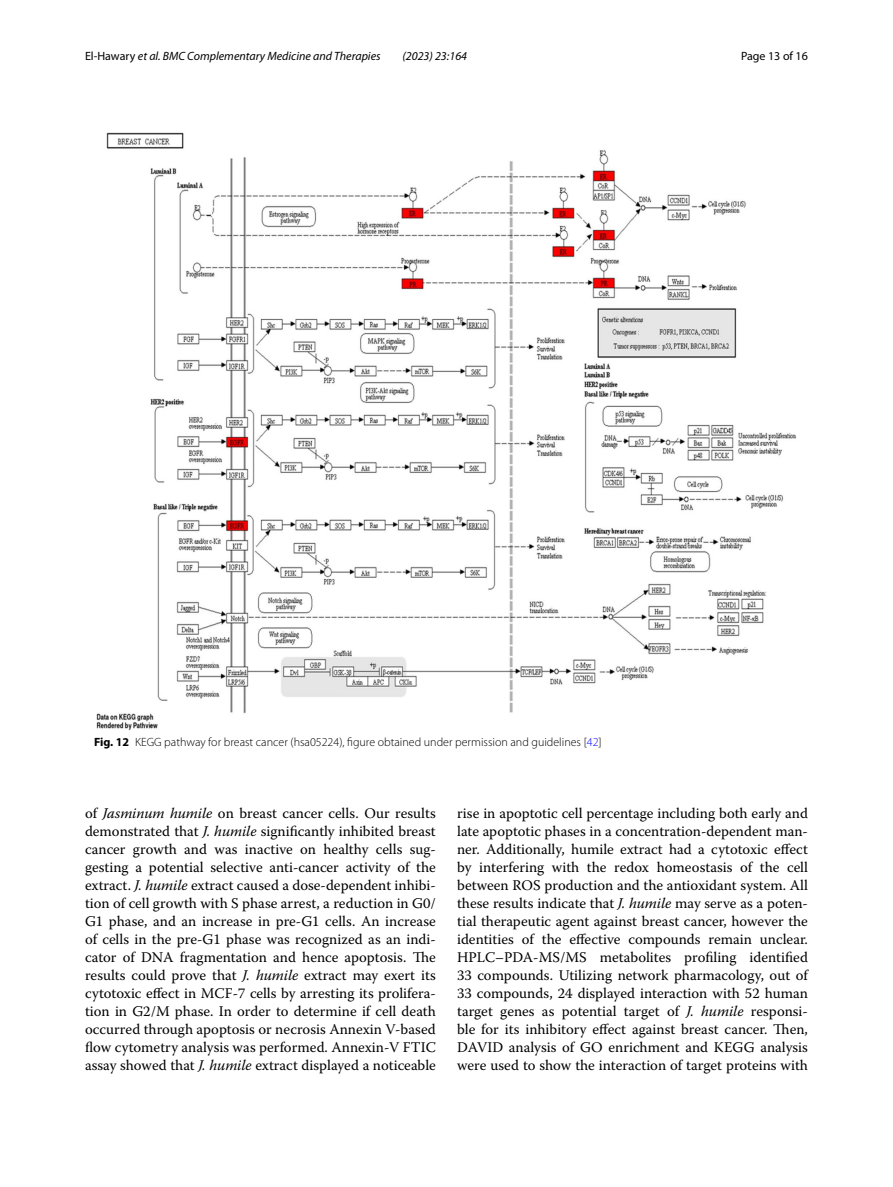
<style>
.page{position:relative;width:893px;height:1187px;background:#fff}
.page>*{position:absolute;margin:0;border:0;box-sizing:border-box;transform-origin:0 0}
.t1{font:14.7px/18px "Warnock Pro";color:#000;text-align:justify}
.t2{font:300 12px "Myriad Pro";color:#000}
.t3{font:italic 12px "Myriad Pro";color:#000}
.t4{font:12px "Myriad Pro";color:#000}
.s1{font-style:normal}
.s2{font-weight:700}
.s3{color:#00f}
.s4{font-style:italic}
</style>
<div class="page">
<img style="left:96px;top:133px;width:701px;height:597px">
<p class="t3" style="left:85px;top:48px;width:297px"><span class="s1">El‑Hawary</span> et al. BMC Complementary Medicine and Therapies</p>
<p class="t3" style="left:402px;top:48px;width:66px">(2023) 23:164</p>
<p class="t4" style="left:741px;top:48px;width:68px">Page 13 of 16</p>
<p class="t2" style="left:94px;top:735px;width:509px"><span class="s2">Fig. 12</span> KEGG pathway for breast cancer (hsa05224), figure obtained under permission and guidelines [<span class="s3">42</span>]</p>
<p class="t1" style="left:85px;top:804px;width:352px">of <span class="s4">Jasminum humile</span> on breast cancer cells. Our results demonstrated that <span class="s4">J. humile</span> significantly inhibited breast cancer growth and was inactive on healthy cells sug&shy;gesting a potential selective anti-cancer activity of the extract. <span class="s4">J. humile</span> extract caused a dose-dependent inhibi&shy;tion of cell growth with S phase arrest, a reduction in G0/ G1 phase, and an increase in pre-G1 cells. An increase of cells in the pre-G1 phase was recognized as an indi&shy;cator of DNA fragmentation and hence apoptosis. The results could prove that <span class="s4">J. humile</span> extract may exert its cytotoxic effect in MCF-7 cells by arresting its prolifera&shy;tion in G2/M phase. In order to determine if cell death occurred through apoptosis or necrosis Annexin V-based flow cytometry analysis was performed. Annexin-V FTIC assay showed that <span class="s4">J. humile</span> extract displayed a noticeable</p>
<p class="t1" style="left:457px;top:804px;width:352px">rise in apoptotic cell percentage including both early and late apoptotic phases in a concentration-dependent man&shy;ner. Additionally, humile extract had a cytotoxic effect by interfering with the redox homeostasis of the cell between ROS production and the antioxidant system. All these results indicate that <span class="s4">J. humile</span> may serve as a poten&shy;tial therapeutic agent against breast cancer, however the identities of the effective compounds remain unclear.<br>HPLC–PDA-MS/MS metabolites profiling identified 33 compounds. Utilizing network pharmacology, out of 33 compounds, 24 displayed interaction with 52 human target genes as potential target of <span class="s4">J. humile</span> responsi&shy;ble for its inhibitory effect against breast cancer. Then, DAVID analysis of GO enrichment and KEGG analysis were used to show the interaction of target proteins with</p>
</div>
